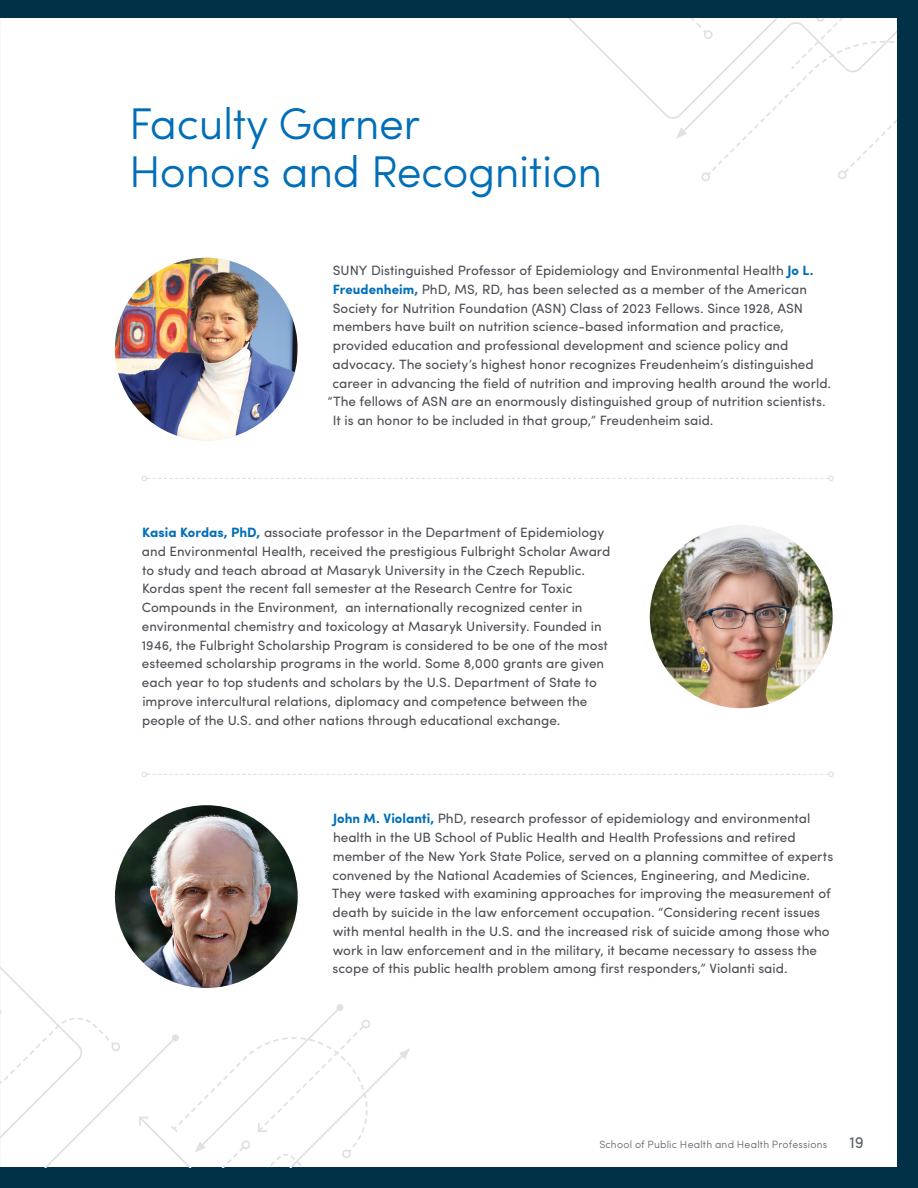
<style>
.page{position:relative;width:918px;height:1188px;background:#003146}
.page>*{position:absolute;margin:0;border:0;box-sizing:border-box;transform-origin:0 0}
.H1_-_Basic_Headline__Sofia{font:300 44.55px/47.7px "Sofia Pro";letter-spacing:-.01em;color:#006eb9}
.t1{font:16.5px "Sofia Pro";color:#5f636a}
.Body_Copy__Sofia{font:13.5px/18.8px "Sofia Pro";color:#4c4f55}
.t2{font:300 10.5px "Sofia Pro";letter-spacing:.02em;color:#5f636a}
.s1{font-weight:700;color:#006eb9}
</style>
<div class="page">
<div style="left:0;top:18px;width:897px;height:1149px;background:#fff"></div>
<img style="left:115px;top:258px;width:183px;height:183px;border-radius:91px">
<img style="left:650px;top:525px;width:183px;height:183px;border-radius:91px">
<img style="left:115px;top:805px;width:183px;height:183px;border-radius:91px">
<svg style="left:142px;top:476px;width:692px;height:5px"></svg>
<svg style="left:142px;top:772px;width:692px;height:5px"></svg>
<svg style="left:0;top:962px;width:410px;height:205px"></svg>
<svg style="left:568px;top:18px;width:329px;height:163px"></svg>
<p class="H1_-_Basic_Headline__Sofia" style="left:129px;top:97px;width:475px">Faculty Garner<br>Honors and Recognition</p>
<p class="Body_Copy__Sofia" style="left:333px;top:260px;width:482px">SUNY Distinguished Professor of Epidemiology and Environmental Health <span class="s1">Jo L.</span></p>
<p class="Body_Copy__Sofia" style="left:333px;top:279px;width:476px"><span class="s1">Freudenheim,</span> PhD, MS, RD, has been selected as a member of the American</p>
<p class="Body_Copy__Sofia" style="left:333px;top:297px;width:472px">Society for Nutrition Foundation (ASN) Class of 2023 Fellows. Since 1928, ASN</p>
<p class="Body_Copy__Sofia" style="left:333px;top:316px;width:453px">members have built on nutrition science-based information and practice,</p>
<p class="Body_Copy__Sofia" style="left:333px;top:335px;width:457px">provided education and professional development and science policy and</p>
<p class="Body_Copy__Sofia" style="left:333px;top:354px;width:483px">advocacy. The society’s highest honor recognizes Freudenheim’s distinguished</p>
<p class="Body_Copy__Sofia" style="left:332px;top:372px;width:500px">career in advancing the field of nutrition and improving health around the world.</p>
<p class="Body_Copy__Sofia" style="left:328px;top:391px;width:500px">“The fellows of ASN are an enormously distinguished group of nutrition scientists.</p>
<p class="Body_Copy__Sofia" style="left:333px;top:410px;width:382px">It is an honor to be included in that group,” Freudenheim said.</p>
<p class="Body_Copy__Sofia" style="left:142px;top:522px;width:470px"><span class="s1">Kasia Kordas, PhD,</span> associate professor in the Department of Epidemiology and Environmental Health, received the prestigious Fulbright Scholar Award to study and teach abroad at Masaryk University in the Czech Republic.<br>Kordas spent the recent fall semester at the Research Centre for Toxic Compounds in the Environment, an internationally recognized center in environmental chemistry and toxicology at Masaryk University. Founded in 1946, the Fulbright Scholarship Program is considered to be one of the most esteemed scholarship programs in the world. Some 8,000 grants are given each year to top students and scholars by the U.S. Department of State to improve intercultural relations, diplomacy and competence between the people of the U.S. and other nations through educational exchange.</p>
<p class="Body_Copy__Sofia" style="left:332px;top:808px;width:503px"><span class="s1">John M. Violanti,</span> PhD, research professor of epidemiology and environmental health in the UB School of Public Health and Health Professions and retired member of the New York State Police, served on a planning committee of experts convened by the National Academies of Sciences, Engineering, and Medicine.<br>They were tasked with examining approaches for improving the measurement of death by suicide in the law enforcement occupation. “Considering recent issues with mental health in the U.S. and the increased risk of suicide among those who work in law enforcement and in the military, it became necessary to assess the scope of this public health problem among first responders,” Violanti said.</p>
<p class="t2" style="left:599px;top:1136px;width:230px">School of Public Health and Health Professions</p>
<p class="t1" style="left:849px;top:1130px;width:16px">19</p>
</div>
